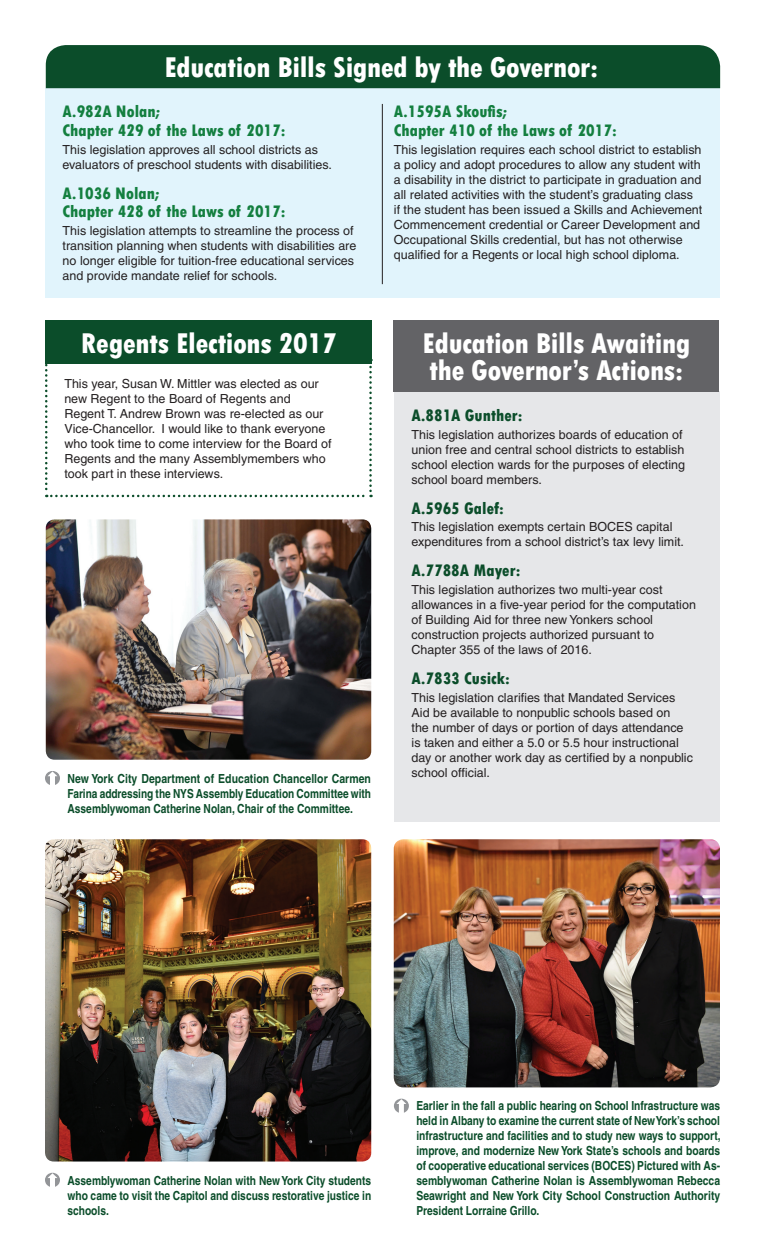
<style>
.page{position:relative;width:765px;height:1260px;background:#fff}
.page>*{position:absolute;margin:0;border:0;box-sizing:border-box;transform-origin:0 0}
.t1{font:800 condensed 30px/27.5px "Tw Cen";letter-spacing:-.01em;color:#fff}
.t2{font:800 condensed 17.5px/18.8px "Tw Cen";color:#137f3f}
.t3{font:800 condensed 17.5px "Tw Cen";color:#0b4d2a}
.t4{font:12.5px/15px "Helvetica";color:#231f20}
.t5{font:700 condensed 12.5px/15px "Helvetica";color:#0b4d2a;text-align:justify}
</style>
<div class="page">
<div style="left:394px;top:391px;width:325px;height:431px;background:#e6e7e9"></div>
<div style="left:45px;top:88px;width:675px;height:210px;background:#e1f4fc"></div>
<svg style="left:45px;top:359px;width:327px;height:138px"></svg>
<div style="left:46px;top:45px;width:674px;height:43px;background:#0b4d2a"></div>
<div style="left:394px;top:320px;width:325px;height:72px;background:#636366"></div>
<svg style="left:45px;top:771px;width:15px;height:14px"></svg>
<img style="left:45px;top:839px;width:326px;height:323px">
<img style="left:46px;top:519px;width:325px;height:241px">
<svg style="left:45px;top:1173px;width:15px;height:14px"></svg>
<img style="left:394px;top:839px;width:326px;height:248px">
<svg style="left:394px;top:1099px;width:15px;height:14px"></svg>
<div style="left:46px;top:320px;width:326px;height:44px;background:#0b4d2a"></div>
<hr style="left:382px;top:104px;width:1px;height:180px;background:#231f20">
<h1 class="t1" style="left:164px;top:54px;width:436px">Education Bills Signed by the Governor:</h1>
<h2 class="t2" style="left:63px;top:102px;width:224px">A.982A Nolan;<br>Chapter 429 of the Laws of 2017:</h2>
<p class="t4" style="left:63px;top:142px;width:271px">This legislation approves all school districts as evaluators of preschool students with disabilities.</p>
<h2 class="t2" style="left:63px;top:184px;width:224px">A.1036 Nolan;<br>Chapter 428 of the Laws of 2017:</h2>
<p class="t4" style="left:63px;top:223px;width:295px">This legislation attempts to streamline the process of transition planning when students with disabilities are no longer eligible for tuition-free educational services and provide mandate relief for schools.</p>
<h1 class="t1" style="left:81px;top:329px;width:257px">Regents Elections 2017</h1>
<p class="t4" style="left:64px;top:376px;width:269px">This year, Susan W. Mittler was elected as our new Regent to the Board of Regents and Regent T. Andrew Brown was re-elected as our Vice-Chancellor. I would like to thank everyone who took time to come interview for the Board of Regents and the many Assemblymembers who took part in these interviews.</p>
<p class="t5" style="left:68px;top:771px;width:305px">New York City Department of Education Chancellor Carmen Farina addressing the NYS Assembly Education Committee with Assemblywoman Catherine Nolan, Chair of the Committee.</p>
<h2 class="t2" style="left:394px;top:102px;width:224px">A.1595A Skoufis;<br>Chapter 410 of the Laws of 2017:</h2>
<p class="t4" style="left:394px;top:142px;width:310px">This legislation requires each school district to establish a policy and adopt procedures to allow any student with a disability in the district to participate in graduation and all related activities with the student’s graduating class if the student has been issued a Skills and Achievement Commencement credential or Career Development and Occupational Skills credential, but has not otherwise qualified for a Regents or local high school diploma.</p>
<h1 class="t1" style="left:423px;top:329px;width:269px">Education Bills Awaiting the Governor’s Actions:</h1>
<h2 class="t3" style="left:412px;top:405px;width:113px">A.881A Gunther:</h2>
<p class="t4" style="left:412px;top:427px;width:275px">This legislation authorizes boards of education of union free and central school districts to establish school election wards for the purposes of electing school board members.</p>
<h2 class="t3" style="left:412px;top:498px;width:94px">A.5965 Galef:</h2>
<p class="t4" style="left:412px;top:519px;width:274px">This legislation exempts certain BOCES capital expenditures from a school district’s tax levy limit.</p>
<h2 class="t3" style="left:412px;top:560px;width:110px">A.7788A Mayer:</h2>
<p class="t4" style="left:412px;top:582px;width:286px">This legislation authorizes two multi-year cost allowances in a five-year period for the computation of Building Aid for three new Yonkers school construction projects authorized pursuant to Chapter 355 of the laws of 2016.</p>
<h2 class="t3" style="left:412px;top:668px;width:100px">A.7833 Cusick:</h2>
<p class="t4" style="left:412px;top:690px;width:283px">This legislation clarifies that Mandated Services Aid be available to nonpublic schools based on<br>the number of days or portion of days attendance is taken and either a 5.0 or 5.5 hour instructional day or another work day as certified by a nonpublic school official.</p>
<p class="t5" style="left:68px;top:1173px;width:305px">Assemblywoman Catherine Nolan with New York City students who came to visit the Capitol and discuss restorative justice in schools.</p>
<p class="t5" style="left:416px;top:1098px;width:306px">Earlier in the fall a public hearing on School Infrastructure was held in Albany to examine the current state of New York’s school infrastructure and facilities and to study new ways to support, improve, and modernize New York State’s schools and boards of cooperative educational services (BOCES) Pictured with As&shy;semblywoman Catherine Nolan is Assemblywoman Rebecca Seawright and New York City School Construction Authority President Lorraine Grillo.</p>
</div>
